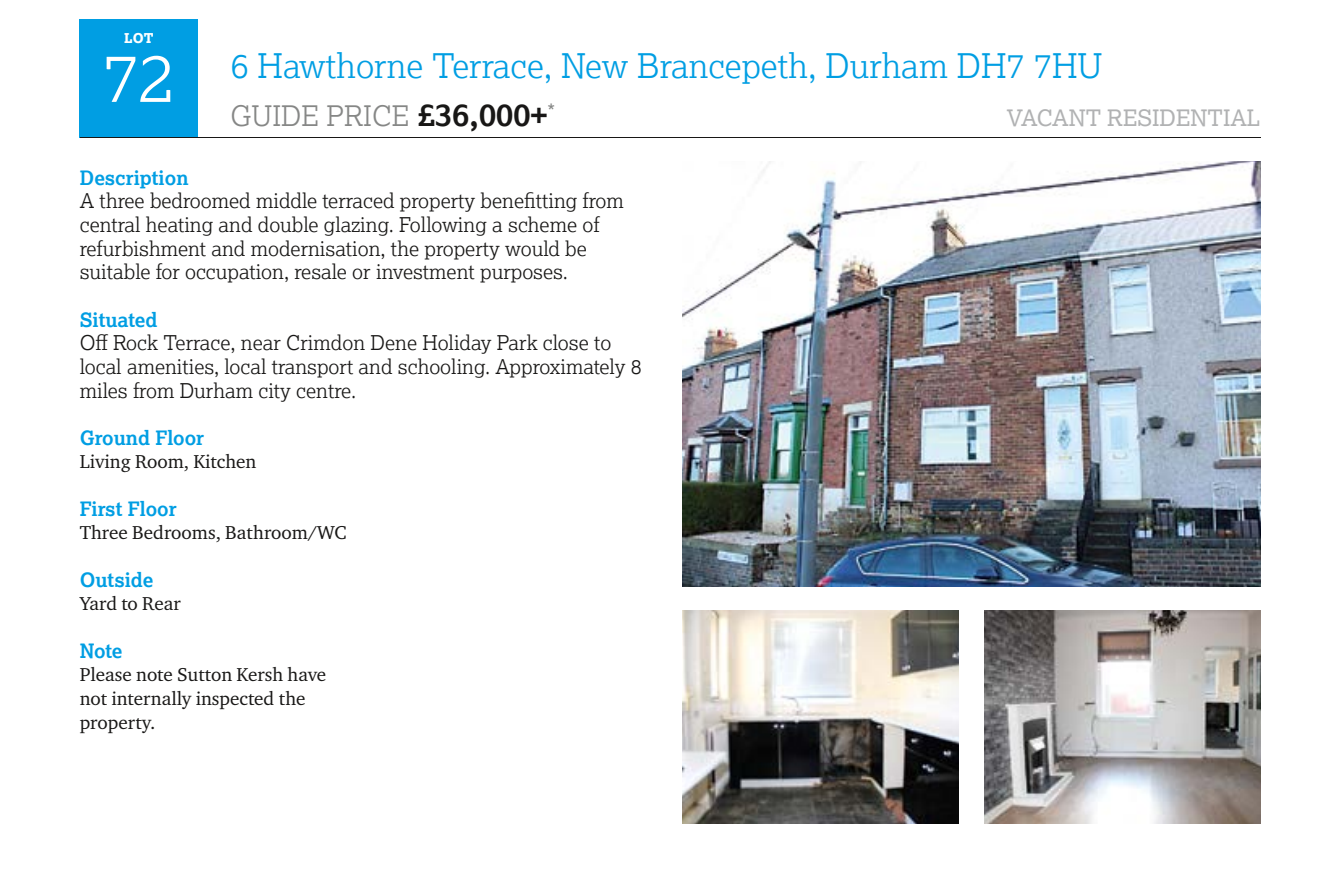
<style>
.page{position:relative;width:1340px;height:886px;background:#fff}
.page>*{position:absolute;margin:0;border:0;box-sizing:border-box;transform-origin:0 0}
.t1{font:300 67.5px "Lexia";color:#fff}
.t2{font:300 33.75px "Lexia";color:#009ee3}
.t3{font:300 28.12px "Lexia";color:#868786}
.t4{font:22.5px "Lexia";color:#b1b2b3}
.t5{font:300 20.25px/23.6px "Lexia";color:#181716}
.t6{font:20.25px "Lexia";color:#868786}
.t7{font:700 19.8px "Lexia";color:#009ee3}
.t8{font:19.12px/23.6px "Charter ITC Pro";color:#181716}
.t9{font:800 13.5px "Lexia";color:#fff}
.s1{font-weight:700;font-size:31.5px;color:#181716}
</style>
<div class="page">
<div style="left:80px;top:19px;width:118px;height:118px;background:#009ee3"></div>
<hr style="left:80px;top:137px;width:1180px;height:1px;background:#181716">
<img style="left:682px;top:610px;width:276px;height:212px">
<img style="left:984px;top:610px;width:276px;height:212px">
<img style="left:682px;top:161px;width:578px;height:425px">
<p class="t9" style="left:124px;top:29px;width:31px">LOT</p>
<h1 class="t1" style="left:103px;top:35px;width:74px">72</h1>
<h2 class="t2" style="left:230px;top:45px;width:873px">6 Hawthorne Terrace, New Brancepeth, Durham DH7 7HU</h2>
<h3 class="t3" style="left:230px;top:97px;width:318px">GUIDE PRICE <span class="s1">£36,000+</span></h3>
<p class="t4" style="left:1006px;top:103px;width:255px">VACANT RESIDENTIAL</p>
<p class="t6" style="left:547px;top:99px;width:9px">*</p>
<p class="t7" style="left:80px;top:165px;width:110px">Description</p>
<p class="t5" style="left:80px;top:188px;width:545px">A three bedroomed middle terraced property benefitting from central heating and double glazing. Following a scheme of refurbishment and modernisation, the property would be suitable for occupation, resale or investment purposes.</p>
<p class="t7" style="left:80px;top:307px;width:79px">Situated</p>
<p class="t5" style="left:80px;top:330px;width:563px">Off Rock Terrace, near Crimdon Dene Holiday Park close to local amenities, local transport and schooling. Approximately 8 miles from Durham city centre.</p>
<p class="t7" style="left:80px;top:425px;width:126px">Ground Floor</p>
<p class="t8" style="left:80px;top:449px;width:178px">Living Room, Kitchen</p>
<p class="t7" style="left:80px;top:496px;width:98px">First Floor</p>
<p class="t8" style="left:80px;top:520px;width:268px">Three Bedrooms, Bathroom/WC</p>
<p class="t7" style="left:80px;top:566px;width:75px">Outside</p>
<p class="t8" style="left:80px;top:591px;width:102px">Yard to Rear</p>
<p class="t7" style="left:80px;top:637px;width:44px">Note</p>
<p class="t8" style="left:80px;top:662px;width:248px">Please note Sutton Kersh have not internally inspected the property.</p>
</div>
